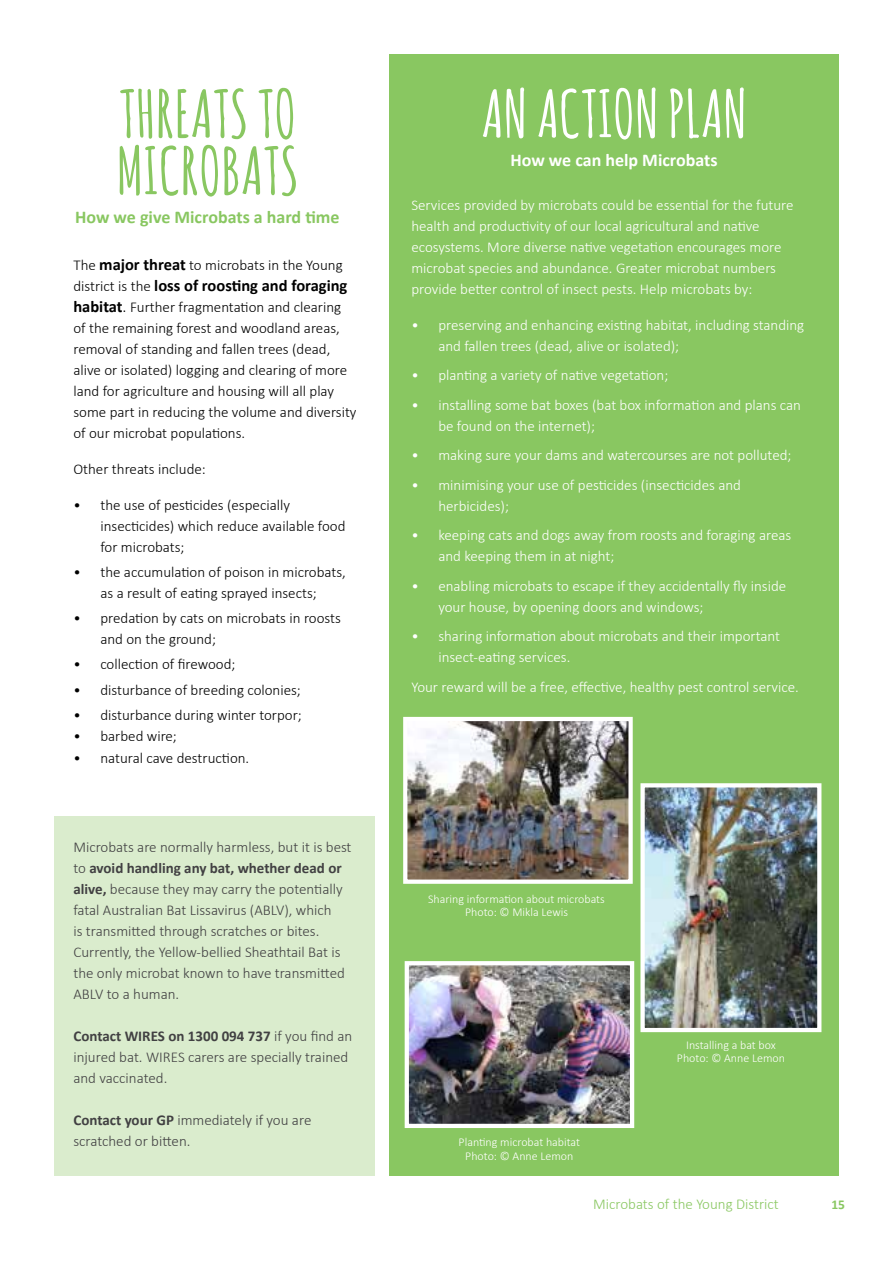
<style>
.page{position:relative;width:893px;height:1263px;background:#fff}
.page>*{position:absolute;margin:0;border:0;box-sizing:border-box;transform-origin:0 0}
.t1{font:700 64.5px/57px "Amatic SC";color:#89c761}
.t2{font:700 64.5px "Amatic SC";color:#fff}
.t3{font:700 18px "Calibri";color:#89c761}
.t4{font:700 18px "Calibri";color:#fff}
.t5{font:700 16.5px "Calibri";color:#000}
.t6{font:300 15px/21px "Calibri";color:#fff}
.t7{font:300 15px/21px "Calibri";color:#000}
.t8{font:300 15px/21px "Calibri";color:#414042}
.t9{font:300 15px "Calibri";color:#89c761}
.t10{font:700 13.5px "Calibri";color:#89c761}
.t11{font:300 12px/13.8px "Calibri";color:#fff;text-align:center}
.s1{font-weight:700;font-size:16.5px}
.s2{font-weight:300;font-size:15px}
.s3{font-size:16.5px}
.s4{font-weight:700}
</style>
<div class="page">
<div style="left:54px;top:816px;width:320px;height:360px;background:#daeccd"></div>
<div style="left:389px;top:54px;width:450px;height:1121px;background:#89c761"></div>
<img style="left:408px;top:722px;width:220px;height:157px">
<div style="left:403px;top:717px;width:230px;height:167px;border:4px solid #fff"></div>
<img style="left:410px;top:966px;width:219px;height:157px">
<div style="left:405px;top:961px;width:229px;height:167px;border:4px solid #fff"></div>
<img style="left:645px;top:788px;width:171px;height:239px">
<div style="left:640px;top:783px;width:181px;height:249px;border:4px solid #fff"></div>
<h1 class="t2" style="left:481px;top:68px;width:267px">AN ACTION PLAN</h1>
<p class="t4" style="left:510px;top:148px;width:209px">How we can help Microbats</p>
<h1 class="t1" style="left:116px;top:83px;width:184px">THREATS TO<br>MICROBATS</h1>
<p class="t3" style="left:75px;top:205px;width:266px">How we give Microbats a hard time</p>
<p class="t6" style="left:411px;top:194px;width:384px">Services provided by microbats could be essential for the future health and productivity of our local agricultural and native ecosystems. More diverse native vegetation encourages more microbat species and abundance. Greater microbat numbers provide better control of insect pests. Help microbats by:</p>
<p class="t6" style="left:438px;top:314px;width:367px;text-indent:-27px">• preserving and enhancing existing habitat, including standing and fallen trees (dead, alive or isolated);</p>
<p class="t6" style="left:411px;top:365px;width:259px">• planting a variety of native vegetation;</p>
<p class="t6" style="left:438px;top:394px;width:364px;text-indent:-27px">• installing some bat boxes (bat box information and plans can be found on the internet);</p>
<p class="t6" style="left:411px;top:445px;width:382px">• making sure your dams and watercourses are not polluted;</p>
<p class="t6" style="left:438px;top:474px;width:304px;text-indent:-27px">• minimising your use of pesticides (insecticides and herbicides);</p>
<p class="t6" style="left:438px;top:525px;width:354px;text-indent:-27px">• keeping cats and dogs away from roosts and foraging areas and keeping them in at night;</p>
<p class="t6" style="left:438px;top:575px;width:349px;text-indent:-27px">• enabling microbats to escape if they accidentally fly inside your house, by opening doors and windows;</p>
<p class="t6" style="left:438px;top:626px;width:343px;text-indent:-27px">• sharing information about microbats and their important insect-eating services.</p>
<p class="t6" style="left:411px;top:676px;width:389px">Your reward will be a free, effective, healthy pest control service.</p>
<p class="t7" style="left:73px;top:254px;width:271px">The <span class="s1">major threat</span> to microbats in the Young</p>
<p class="t5" style="left:73px;top:273px;width:276px"><span class="s2">district is the</span> loss of roosting and foraging</p>
<p class="t7" style="left:73px;top:296px;width:285px"><span class="s1">habitat</span><span class="s3">.</span> Further fragmentation and clearing of the remaining forest and woodland areas, removal of standing and fallen trees (dead, alive or isolated) logging and clearing of more land for agriculture and housing will all play some part in reducing the volume and diversity of our microbat populations.</p>
<p class="t7" style="left:73px;top:458px;width:134px">Other threats include:</p>
<p class="t7" style="left:100px;top:494px;width:247px;text-indent:-27px">• the use of pesticides (especially insecticides) which reduce available food for microbats;</p>
<p class="t7" style="left:73px;top:561px;width:274px;text-align:center">• the accumulation of poison in microbats, as a result of eating sprayed insects;</p>
<p class="t7" style="left:100px;top:607px;width:242px;text-indent:-27px">• predation by cats on microbats in roosts and on the ground;</p>
<p class="t7" style="left:73px;top:654px;width:164px">• collection of firewood;</p>
<p class="t7" style="left:73px;top:679px;width:229px">• disturbance of breeding colonies;</p>
<p class="t7" style="left:73px;top:704px;width:230px">• disturbance during winter torpor;</p>
<p class="t7" style="left:73px;top:726px;width:105px">• barbed wire;</p>
<p class="t7" style="left:73px;top:747px;width:177px">• natural cave destruction.</p>
<p class="t8" style="left:73px;top:836px;width:280px">Microbats are normally harmless, but it is best to <span class="s4">avoid handling any bat, whether dead or alive,</span> because they may carry the potentially fatal Australian Bat Lissavirus (ABLV), which<br>is transmitted through scratches or bites.<br>Currently, the Yellow-bellied Sheathtail Bat is the only microbat known to have transmitted ABLV to a human.</p>
<p class="t8" style="left:73px;top:1025px;width:280px"><span class="s4">Contact WIRES on 1300 094 737</span> if you find an injured bat. WIRES carers are specially trained and vaccinated.</p>
<p class="t8" style="left:73px;top:1109px;width:239px"><span class="s4">Contact your GP</span> immediately if you are scratched or bitten.</p>
<p class="t11" style="left:428px;top:891px;width:178px">Sharing information about microbats<br>Photo: © Mikla Lewis</p>
<p class="t11" style="left:459px;top:1135px;width:123px">Planting microbat habitat<br>Photo: © Anne Lemon</p>
<p class="t11" style="left:677px;top:1038px;width:110px">Installing a bat box<br>Photo: © Anne Lemon</p>
<p class="t9" style="left:593px;top:1195px;width:187px">Microbats of the Young District</p>
<p class="t10" style="left:831px;top:1195px;width:15px">15</p>
</div>
